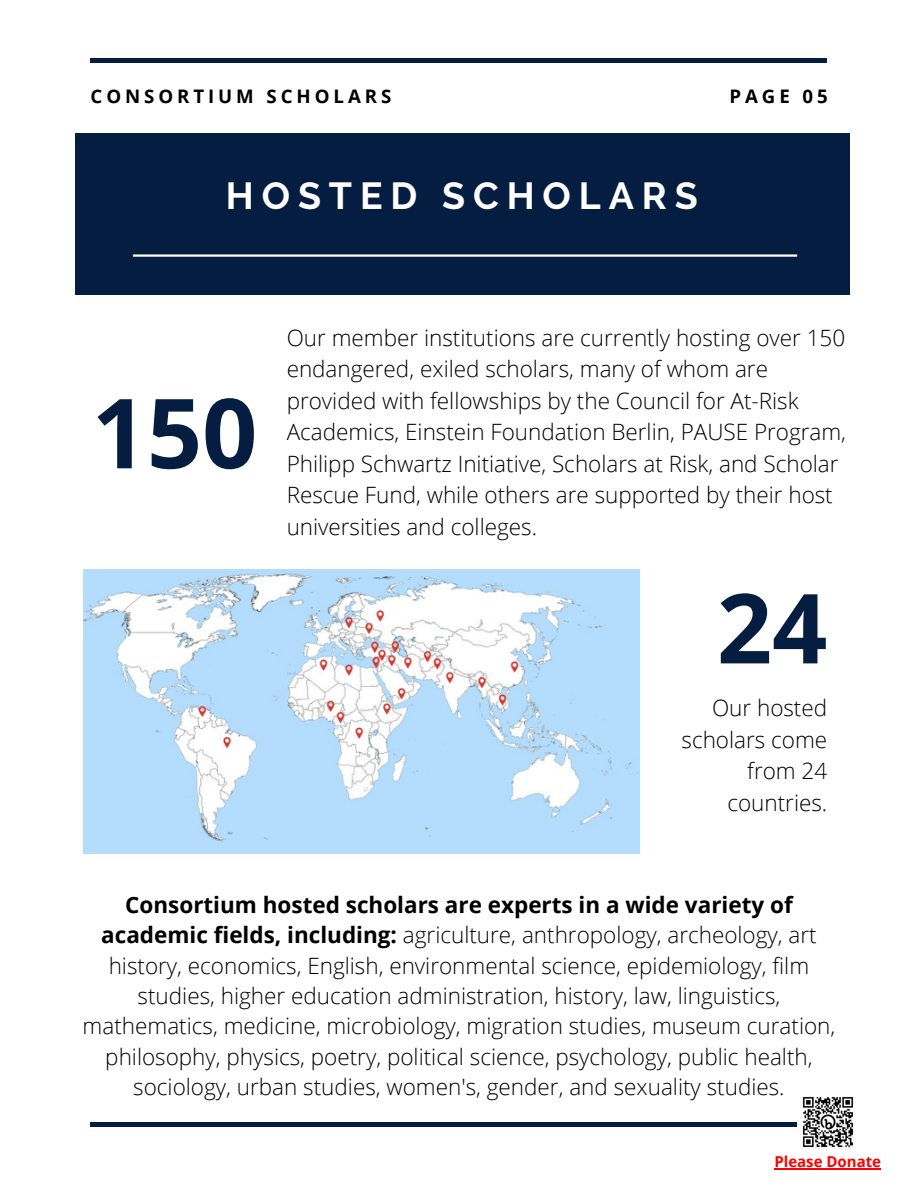
<style>
.page{position:relative;width:918px;height:1188px;background:#fff}
.page>*{position:absolute;margin:0;border:0;box-sizing:border-box;transform-origin:0 0}
.t1{font:700 96.75px "Open Sans";color:#051d40}
.t2{font:700 37.5px "Raleway";letter-spacing:.21em;color:#fff}
.t3{font:300 22.5px/31.5px "Open Sans";color:#000}
.t4{font:700 18.6px "Open Sans";letter-spacing:.21em;color:#000}
.t5{font:700 15px "Open Sans";color:#f00}
.s1{font-weight:700}
</style>
<div class="page">
<hr style="left:91px;top:59px;width:736px;height:3px;background:#051d40">
<hr style="left:91px;top:1123px;width:736px;height:3px;background:#051d40">
<div style="left:76px;top:133px;width:774px;height:162px;background:#051d40"></div>
<hr style="left:133px;top:254px;width:664px;height:3px;background:#fff">
<img style="left:84px;top:570px;width:556px;height:283px">
<img style="left:797px;top:1096px;width:57px;height:52px">
<hr style="left:774px;top:1168px;width:107px;height:1px;background:#f00">
<h4 class="t4" style="left:91px;top:83px;width:302px">CONSORTIUM SCHOLARS</h4>
<h4 class="t2" style="left:226px;top:174px;width:473px">HOSTED SCHOLARS</h4>
<p class="t4" style="left:730px;top:83px;width:100px">PAGE 05</p>
<h1 class="t1" style="left:92px;top:365px;width:167px">150</h1>
<h2 class="t3" style="left:287px;top:321px;width:561px">Our member institutions are currently hosting over 150 endangered, exiled scholars, many of whom are provided with fellowships by the Council for At-Risk Academics, Einstein Foundation Berlin, PAUSE Program, Philipp Schwartz Initiative, Scholars at Risk, and Scholar Rescue Fund, while others are supported by their host universities and colleges.</h2>
<h3 class="t1" style="left:717px;top:560px;width:112px">24</h3>
<p class="t3" style="left:682px;top:692px;width:147px;text-align:right">Our hosted scholars come from 24 countries.</p>
<p class="t3" style="left:83px;top:889px;width:754px;line-height:30.3px;text-align:center"><span class="s1">Consortium hosted scholars are experts in a wide variety of academic fields, including:</span> agriculture, anthropology, archeology, art history, economics, English, environmental science, epidemiology, film studies, higher education administration, history, law, linguistics, mathematics, medicine, microbiology, migration studies, museum curation, philosophy, physics, poetry, political science, psychology, public health, sociology, urban studies, women's, gender, and sexuality studies.</p>
<h3 class="t5" style="left:774px;top:1151px;width:108px">Please Donate</h3>
</div>
